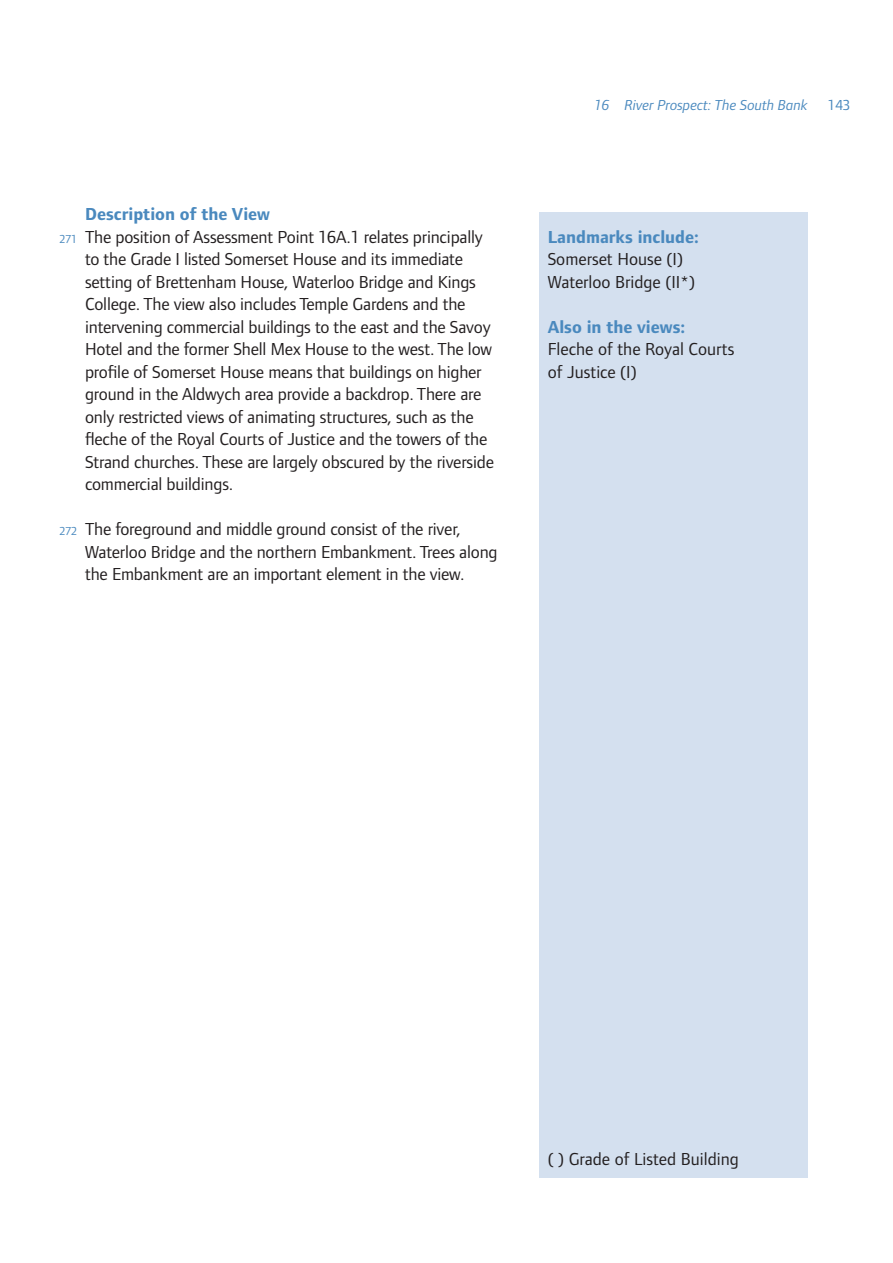
<style>
.page{position:relative;width:893px;height:1263px;background:#fff}
.page>*{position:absolute;margin:0;border:0;box-sizing:border-box;transform-origin:0 0}
.SPGclause{font:18px/22.5px "Foundry Form Sans";letter-spacing:-.01em;color:#231f20}
.SPGsectionhead{font:700 18px "Foundry Form Sans";color:#4a89be}
.t1{font:italic 15px "Foundry Form Sans";color:#4a89be}
.t2{font:15px "Foundry Form Sans";color:#4a89be}
.s1{font-size:12px;color:#4a89be}
</style>
<div class="page">
<div style="left:539px;top:213px;width:269px;height:965px;background:#d4e0ef"></div>
<p class="SPGsectionhead" style="left:85px;top:204px;width:186px">Description of the View</p>
<p class="SPGclause" style="left:85px;top:225px;width:410px;text-indent:-26px"><span class="s1">271</span> The position of Assessment Point 16A.1 relates principally to the Grade I listed Somerset House and its immediate setting of Brettenham House, Waterloo Bridge and Kings College. The view also includes Temple Gardens and the intervening commercial buildings to the east and the Savoy Hotel and the former Shell Mex House to the west. The low profile of Somerset House means that buildings on higher ground in the Aldwych area provide a backdrop. There are only restricted views of animating structures, such as the fleche of the Royal Courts of Justice and the towers of the Strand churches. These are largely obscured by the riverside commercial buildings.</p>
<p class="SPGclause" style="left:85px;top:518px;width:414px;text-indent:-26px"><span class="s1">272</span> The foreground and middle ground consist of the river,<br>Waterloo Bridge and the northern Embankment. Trees along the Embankment are an important element in the view.</p>
<p class="t1" style="left:594px;top:97px;width:215px">16 River Prospect: The South Bank</p>
<p class="t2" style="left:828px;top:97px;width:24px">143</p>
<p class="SPGsectionhead" style="left:548px;top:226px;width:153px">Landmarks include:</p>
<p class="SPGclause" style="left:548px;top:248px;width:137px">Somerset House (I)</p>
<p class="SPGclause" style="left:548px;top:270px;width:149px">Waterloo Bridge (II*)</p>
<p class="SPGsectionhead" style="left:548px;top:316px;width:139px">Also in the views:</p>
<p class="SPGclause" style="left:548px;top:338px;width:188px">Fleche of the Royal Courts of Justice (I)</p>
<p class="SPGclause" style="left:548px;top:1148px;width:193px">( ) Grade of Listed Building</p>
</div>
